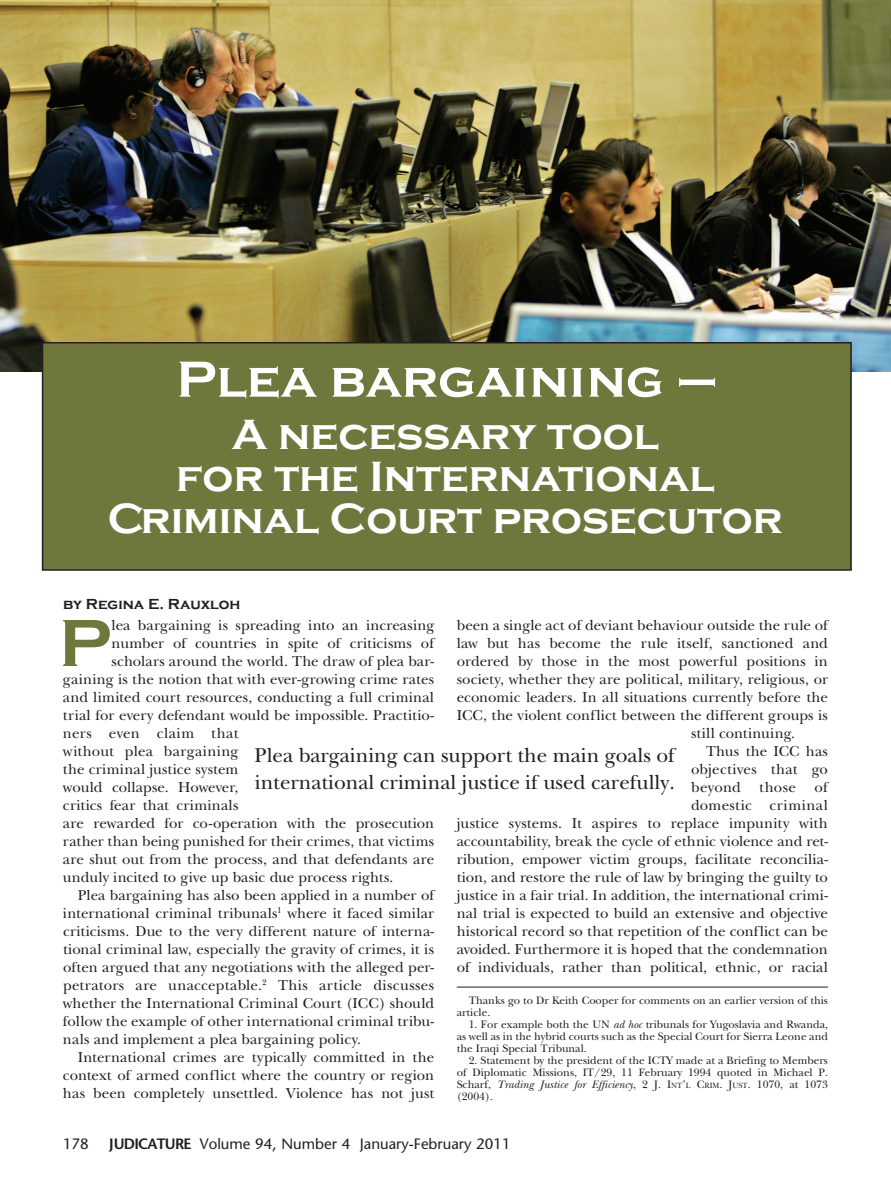
<style>
.page{position:relative;width:891px;height:1188px;background:#fff}
.page>*{position:absolute;margin:0;border:0;box-sizing:border-box;transform-origin:0 0}
.t1{font:700 69px "Copperplate Gothic";color:#70773d}
.t2{font:700 52.5px "Copperplate Gothic";color:#fff}
.t3{font:700 43.5px/42px "Copperplate Gothic";color:#fff;text-align:center}
.t4{font:21px/27px "New Baskerville";color:#231f20}
.t5{font:15px "New Baskerville";letter-spacing:.005em;color:#231f20}
.t6{font:15px "New Baskerville";letter-spacing:.025em;color:#231f20}
.t7{font:15px "Stone Sans";color:#231f20}
.t8{font:15px "New Baskerville";letter-spacing:.03em;color:#231f20}
.t9{font:700 15px "Copperplate Gothic";color:#231f20}
.t10{font:11.25px/12px "New Baskerville";color:#231f20;text-align:justify}
.s1{font-style:italic}
.s2{font-style:inherit}
.s3{font-size:7.8px}
.s4{font-weight:600}
</style>
<div class="page">
<hr style="left:457px;top:987px;width:371px;height:1px;background:#231f20">
<img style="left:0;top:0;width:891px;height:371px">
<div style="left:43px;top:343px;width:808px;height:227px;background:#70773d"></div>
<div style="left:42px;top:342px;width:810px;height:229px;border:2px solid #231f20"></div>
<h2 class="t2" style="left:176px;top:350px;width:542px">Plea bargaining –</h2>
<h3 class="t3" style="left:108px;top:414px;width:677px">A necessary tool<br>for the International<br>Criminal Court prosecutor</h3>
<p class="t9" style="left:63px;top:596px;width:179px">by Regina E. Rauxloh</p>
<h1 class="t1" style="left:59px;top:605px;width:54px">P</h1>
<p class="t5" style="left:112px;top:616px;width:324px">lea bargaining is spreading into an increasing</p>
<p class="t5" style="left:457px;top:616px;width:373px">been a single act of deviant behaviour outside the rule of</p>
<p class="t5" style="left:457px;top:634px;width:373px">law but has become the rule itself, sanctioned and</p>
<p class="t5" style="left:457px;top:652px;width:373px">ordered by those in the most powerful positions in</p>
<p class="t5" style="left:457px;top:670px;width:373px">society, whether they are political, military, religious, or</p>
<p class="t5" style="left:457px;top:688px;width:373px">economic leaders. In all situations currently before the</p>
<p class="t5" style="left:457px;top:706px;width:373px">ICC, the violent conflict between the different groups is</p>
<p class="t5" style="left:691px;top:724px;width:105px">still continuing.</p>
<p class="t5" style="left:706px;top:742px;width:123px">Thus the ICC has</p>
<p class="t5" style="left:691px;top:760px;width:138px">objectives that go</p>
<p class="t6" style="left:691px;top:778px;width:138px">beyond those of</p>
<p class="t6" style="left:691px;top:796px;width:138px">domestic criminal</p>
<p class="t5" style="left:457px;top:814px;width:373px">justice systems. It aspires to replace impunity with</p>
<p class="t5" style="left:457px;top:832px;width:373px">accountability, break the cycle of ethnic violence and ret-</p>
<p class="t5" style="left:457px;top:850px;width:373px">ribution, empower victim groups, facilitate reconcilia-</p>
<p class="t5" style="left:457px;top:868px;width:373px">tion, and restore the rule of law by bringing the guilty to</p>
<p class="t5" style="left:457px;top:886px;width:373px">justice in a fair trial. In addition, the international crimi-</p>
<p class="t5" style="left:457px;top:904px;width:373px">nal trial is expected to build an extensive and objective</p>
<p class="t5" style="left:457px;top:922px;width:373px">historical record so that repetition of the conflict can be</p>
<p class="t5" style="left:457px;top:940px;width:373px">avoided. Furthermore it is hoped that the condemnation</p>
<p class="t5" style="left:457px;top:958px;width:373px">of individuals, rather than political, ethnic, or racial</p>
<p class="t10" style="left:457px;top:994px;width:373px;text-indent:12px">Thanks go to Dr Keith Cooper for comments on an earlier version of this article.</p>
<p class="t10" style="left:457px;top:1018px;width:373px;text-indent:12px">1. For example both the UN <span class="s1">ad hoc</span> tribunals for Yugoslavia and Rwanda, as well as in the hybrid courts such as the Special Court for Sierra Leone and the Iraqi Special Tribunal.</p>
<p class="t10" style="left:457px;top:1054px;width:373px;text-indent:12px">2. Statement by the president of the ICTY made at a Briefing to Members of Diplomatic Missions, IT/29, 11 February 1994 quoted in Michael P.<br>Scharf, <span class="s1">Trading Justice for Efficiency</span>, 2 <span class="s2">J. I</span><span class="s3">NT</span><span class="s2">’</span><span class="s3">L</span> <span class="s2">C</span><span class="s3">RIM</span><span class="s2">. J</span><span class="s3">UST</span>. 1070, at 1073 (2004).</p>
<p class="t5" style="left:112px;top:634px;width:324px">number of countries in spite of criticisms of</p>
<p class="t5" style="left:112px;top:652px;width:324px">scholars around the world. The draw of plea bar-</p>
<p class="t5" style="left:63px;top:670px;width:373px">gaining is the notion that with ever-growing crime rates</p>
<p class="t5" style="left:63px;top:688px;width:373px">and limited court resources, conducting a full criminal</p>
<p class="t5" style="left:63px;top:706px;width:373px">trial for every defendant would be impossible. Practitio-</p>
<p class="t8" style="left:63px;top:724px;width:177px">ners even claim that</p>
<p class="t6" style="left:63px;top:742px;width:177px">without plea bargaining</p>
<p class="t5" style="left:63px;top:760px;width:177px">the criminal justice system</p>
<p class="t5" style="left:63px;top:778px;width:177px">would collapse. However,</p>
<p class="t5" style="left:63px;top:796px;width:177px">critics fear that criminals</p>
<p class="t5" style="left:63px;top:814px;width:373px">are rewarded for co-operation with the prosecution</p>
<p class="t5" style="left:63px;top:832px;width:373px">rather than being punished for their crimes, that victims</p>
<p class="t5" style="left:63px;top:850px;width:373px">are shut out from the process, and that defendants are</p>
<p class="t5" style="left:63px;top:868px;width:332px">unduly incited to give up basic due process rights.</p>
<p class="t5" style="left:78px;top:886px;width:358px">Plea bargaining has also been applied in a number of</p>
<p class="t5" style="left:63px;top:904px;width:373px">international criminal tribunals<sup>1</sup> where it faced similar</p>
<p class="t5" style="left:63px;top:922px;width:373px">criticisms. Due to the very different nature of interna-</p>
<p class="t5" style="left:63px;top:940px;width:373px">tional criminal law, especially the gravity of crimes, it is</p>
<p class="t5" style="left:63px;top:958px;width:373px">often argued that any negotiations with the alleged per-</p>
<p class="t5" style="left:63px;top:976px;width:373px">petrators are unacceptable.<sup>2</sup> This article discusses</p>
<p class="t5" style="left:63px;top:994px;width:373px">whether the International Criminal Court (ICC) should</p>
<p class="t5" style="left:63px;top:1012px;width:373px">follow the example of other international criminal tribu-</p>
<p class="t5" style="left:63px;top:1030px;width:300px">nals and implement a plea bargaining policy.</p>
<p class="t5" style="left:78px;top:1048px;width:358px">International crimes are typically committed in the</p>
<p class="t5" style="left:63px;top:1066px;width:373px">context of armed conflict where the country or region</p>
<p class="t5" style="left:63px;top:1084px;width:373px">has been completely unsettled. Violence has not just</p>
<h3 class="t4" style="left:255px;top:742px;width:422px">Plea bargaining can support the main goals of international criminal justice if used carefully.</h3>
<p class="t7" style="left:63px;top:1135px;width:27px">178</p>
<p class="t7" style="left:109px;top:1135px;width:403px"><span class="s4">JUDICATURE</span> Volume 94, Number 4 January-February 2011</p>
</div>
